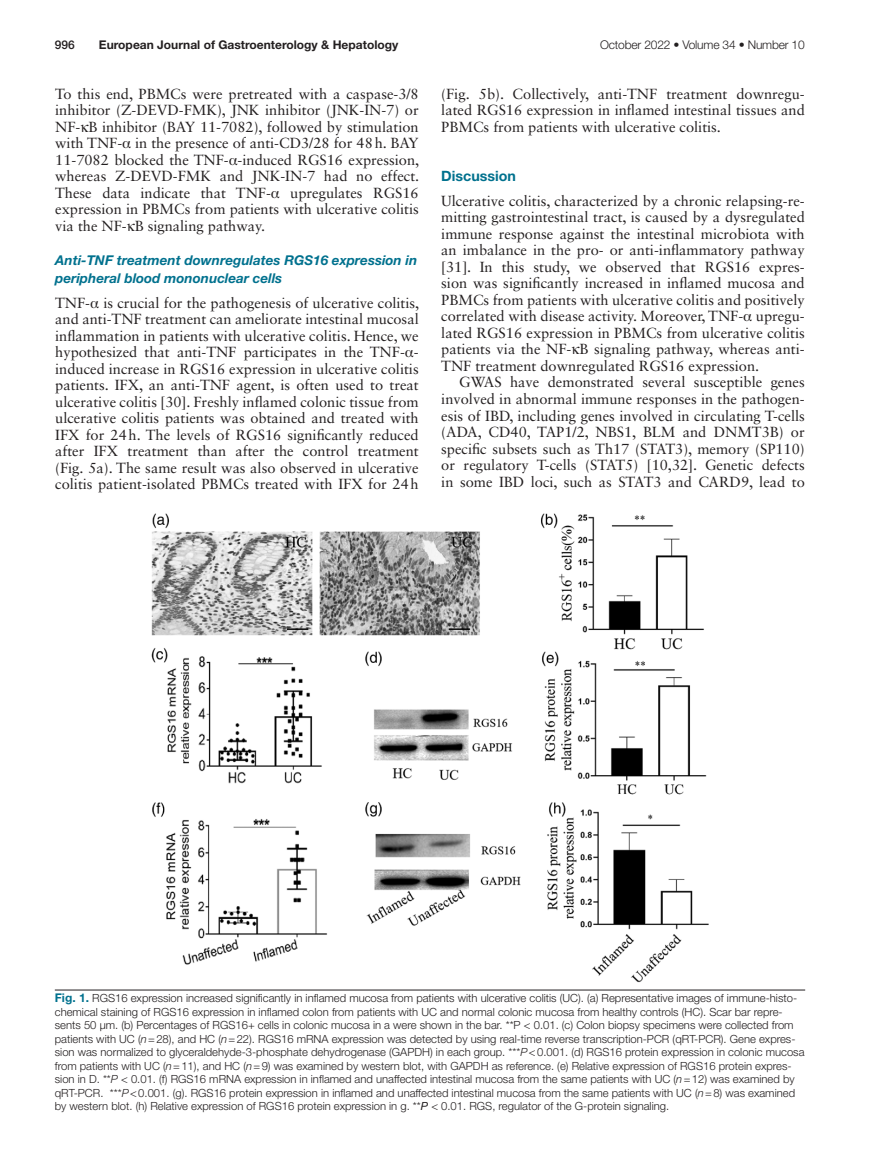
<style>
.page{position:relative;width:881px;height:1174px;background:#fff}
.page>*{position:absolute;margin:0;border:0;box-sizing:border-box;transform-origin:0 0}
.t1{font:14.7px/16.5px "Sabon LT Std";color:#231f20;text-align:justify}
.t2{font:700 14.25px "Helvetica Neue LT Std";color:#00718e}
.t3{font:italic 700 13.5px/18px "Helvetica Neue LT Std";color:#00718e}
.t4{font:700 12px "Helvetica Neue LT Std";color:#231f20}
.t5{font:300 12px "Helvetica Neue LT Std";letter-spacing:-.015em;color:#231f20}
.t6{font:500 12px "Helvetica Neue LT Std";color:#231f20}
.t7{font:300 11.25px/13.5px "Helvetica Neue LT Std";color:#231f20}
.s1{font-family:"Gandhari Unicode"}
.s2{font-weight:700;font-size:12px;color:#00718e}
.s3{font-style:italic}
.s4{font-weight:400;font-style:italic}
</style>
<div class="page">
<img style="left:151px;top:513px;width:558px;height:470px">
<hr style="left:55px;top:989px;width:749px;height:1px;background:#231f20">
<p class="t6" style="left:55px;top:38px;width:22px">996</p>
<p class="t4" style="left:99px;top:38px;width:301px">European Journal of Gastroenterology &amp; Hepatology</p>
<p class="t5" style="left:600px;top:38px;width:206px">October 2022 • Volume 34 • Number 10</p>
<p class="t1" style="left:55px;top:85px;width:365px">To this end, PBMCs were pretreated with a caspase-3/8 inhibitor (Z-DEVD-FMK), JNK inhibitor (JNK-IN-7) or NF-<span class="s1">κ</span>B inhibitor (BAY 11-7082), followed by stimulation with TNF-<span class="s1">α</span> in the presence of anti-CD3/28 for 48h. BAY 11-7082 blocked the TNF-<span class="s1">α</span>-induced RGS16 expression, whereas Z-DEVD-FMK and JNK-IN-7 had no effect.<br>These data indicate that TNF-<span class="s1">α</span> upregulates RGS16 expression in PBMCs from patients with ulcerative colitis via the NF-<span class="s1">κ</span>B signaling pathway.</p>
<p class="t3" style="left:55px;top:251px;width:363px">Anti-TNF treatment downregulates RGS16 expression in peripheral blood mononuclear cells</p>
<p class="t1" style="left:55px;top:294px;width:365px">TNF-<span class="s1">α</span> is crucial for the pathogenesis of ulcerative colitis, and anti-TNF treatment can ameliorate intestinal mucosal inflammation in patients with ulcerative colitis. Hence, we hypothesized that anti-TNF participates in the TNF-<span class="s1">α&shy;</span>induced increase in RGS16 expression in ulcerative colitis patients. IFX, an anti-TNF agent, is often used to treat ulcerative colitis [30]. Freshly inflamed colonic tissue from ulcerative colitis patients was obtained and treated with IFX for 24h. The levels of RGS16 significantly reduced after IFX treatment than after the control treatment (Fig. 5a). The same result was also observed in ulcerative colitis patient-isolated PBMCs treated with IFX for 24h</p>
<p class="t1" style="left:441px;top:85px;width:365px">(Fig. 5b). Collectively, anti-TNF treatment downregu&shy;lated RGS16 expression in inflamed intestinal tissues and PBMCs from patients with ulcerative colitis.</p>
<p class="t2" style="left:441px;top:167px;width:76px">Discussion</p>
<p class="t1" style="left:441px;top:192px;width:365px">Ulcerative colitis, characterized by a chronic relapsing-re&shy;mitting gastrointestinal tract, is caused by a dysregulated immune response against the intestinal microbiota with an imbalance in the pro- or anti-inflammatory pathway [31]. In this study, we observed that RGS16 expres&shy;sion was significantly increased in inflamed mucosa and PBMCs from patients with ulcerative colitis and positively correlated with disease activity. Moreover, TNF-<span class="s1">α</span> upregu&shy;lated RGS16 expression in PBMCs from ulcerative colitis patients via the NF-<span class="s1">κ</span>B signaling pathway, whereas anti-TNF treatment downregulated RGS16 expression.</p>
<p class="t1" style="left:441px;top:374px;width:365px;text-indent:18px">GWAS have demonstrated several susceptible genes involved in abnormal immune responses in the pathogen&shy;esis of IBD, including genes involved in circulating T-cells (ADA, CD40, TAP1/2, NBS1, BLM and DNMT3B) or specific subsets such as Th17 (STAT3), memory (SP110) or regulatory T-cells (STAT5) [10,32]. Genetic defects in some IBD loci, such as STAT3 and CARD9, lead to</p>
<p class="t7" style="left:55px;top:991px;width:750px"><span class="s2">Fig. 1.</span> RGS16 expression increased significantly in inflamed mucosa from patients with ulcerative colitis (UC). (a) Representative images of immune-histo&shy;chemical staining of RGS16 expression in inflamed colon from patients with UC and normal colonic mucosa from healthy controls (HC). Scar bar repre&shy;sents 50 μm. (b) Percentages of RGS16+ cells in colonic mucosa in a were shown in the bar. **P &lt; 0.01. (c) Colon biopsy specimens were collected from patients with UC (<span class="s3">n</span>=28), and HC (<span class="s3">n</span>=22). RGS16 mRNA expression was detected by using real-time reverse transcription-PCR (qRT-PCR). Gene expres&shy;sion was normalized to glyceraldehyde-3-phosphate dehydrogenase (GAPDH) in each group. ***<span class="s3">P</span>&lt;0.001. (d) RGS16 protein expression in colonic mucosa from patients with UC (<span class="s3">n</span>=11), and HC (<span class="s3">n</span>=9) was examined by western blot, with GAPDH as reference. (e) Relative expression of RGS16 protein expres&shy;sion in D. **<span class="s3">P</span> &lt; 0.01. (f) RGS16 mRNA expression in inflamed and unaffected intestinal mucosa from the same patients with UC (<span class="s3">n</span>=12) was examined by qRT-PCR. ***<span class="s3">P</span>&lt;0.001. (g). RGS16 protein expression in inflamed and unaffected intestinal mucosa from the same patients with UC (<span class="s3">n</span>=8) was examined by western blot. (h) Relative expression of RGS16 protein expression in g. **<span class="s4">P</span> &lt; 0.01. RGS, regulator of the G-protein signaling.</p>
</div>
